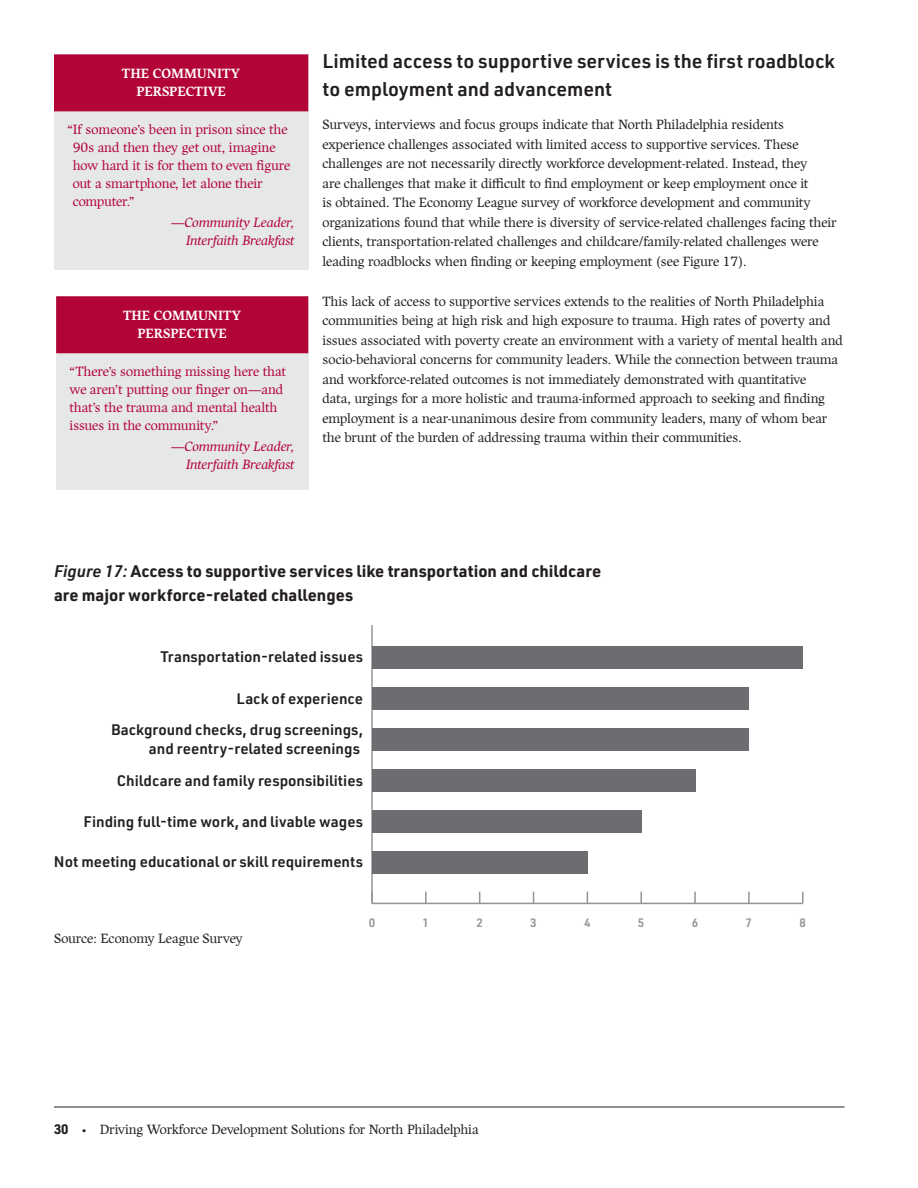
<style>
.page{position:relative;width:918px;height:1188px;background:#fff}
.page>*{position:absolute;margin:0;border:0;box-sizing:border-box;transform-origin:0 0}
.t1{font:600 19.5px/28.5px "URWDIN";color:#231f20}
.t2{font:700 16.5px/24px "URWDIN";color:#231f20}
.t3{font:600 15px/30.8px "URWDIN";color:#231f20;text-align:right}
.t4{font:300 13.5px/19.5px "Harfang";letter-spacing:-.01em;color:#231f20}
.t5{font:300 13.5px/18px "Harfang";letter-spacing:-.01em;color:#b30437}
.t6{font:italic 300 13.5px/18px "Harfang";letter-spacing:-.015em;color:#b30437;text-align:right}
.t7{font:700 13.5px/18px "Harfang";color:#fff;text-align:center}
.t8{font:600 12px "URWDIN";color:#939598}
.s1{font-weight:600;font-style:italic}
.s2{font-family:"URWDIN";font-weight:700}
</style>
<div class="page">
<hr style="left:54px;top:1107px;width:791px;height:1px;background:#231f20">
<hr style="left:372px;top:903px;width:431px;height:1px;background:#939598">
<svg style="left:425px;top:892px;width:2px;height:11px"></svg>
<svg style="left:640px;top:892px;width:2px;height:11px"></svg>
<svg style="left:694px;top:892px;width:2px;height:11px"></svg>
<svg style="left:748px;top:892px;width:2px;height:11px"></svg>
<svg style="left:802px;top:892px;width:2px;height:11px"></svg>
<hr style="left:371px;top:625px;width:2px;height:278px;background:#939598">
<div style="left:372px;top:646px;width:431px;height:22px;background:#6c6d70"></div>
<div style="left:372px;top:687px;width:377px;height:22px;background:#6c6d70"></div>
<div style="left:372px;top:728px;width:377px;height:22px;background:#6c6d70"></div>
<div style="left:372px;top:769px;width:323px;height:22px;background:#6c6d70"></div>
<div style="left:372px;top:810px;width:269px;height:22px;background:#6c6d70"></div>
<div style="left:372px;top:851px;width:215px;height:23px;background:#6c6d70"></div>
<div style="left:56px;top:296px;width:252px;height:193px;background:#e6e7e9"></div>
<div style="left:56px;top:296px;width:252px;height:57px;background:#b30437"></div>
<div style="left:54px;top:54px;width:254px;height:216px;background:#e6e7e9"></div>
<div style="left:54px;top:54px;width:254px;height:57px;background:#b30437"></div>
<p class="t7" style="left:122px;top:64px;width:120px">THE COMMUNITY<br>PERSPECTIVE</p>
<p class="t5" style="left:73px;top:120px;width:219px;text-indent:-5px">“If someone’s been in prison since the<br>90s and then they get out, imagine how hard it is for them to even figure out a smartphone, let alone their computer.”</p>
<p class="t6" style="left:171px;top:213px;width:125px">—Community Leader,<br>Interfaith Breakfast</p>
<p class="t7" style="left:123px;top:306px;width:120px">THE COMMUNITY<br>PERSPECTIVE</p>
<p class="t5" style="left:70px;top:362px;width:218px">“There’s something missing here that we aren’t putting our finger on—and that’s the trauma and mental health issues in the community.”</p>
<p class="t6" style="left:171px;top:437px;width:125px">—Community Leader,<br>Interfaith Breakfast</p>
<h1 class="t1" style="left:322px;top:46px;width:514px">Limited access to supportive services is the first roadblock to employment and advancement</h1>
<p class="t4" style="left:322px;top:115px;width:516px">Surveys, interviews and focus groups indicate that North Philadelphia residents experience challenges associated with limited access to supportive services. These challenges are not necessarily directly workforce development-related. Instead, they<br>are challenges that make it difficult to find employment or keep employment once it<br>is obtained. The Economy League survey of workforce development and community organizations found that while there is diversity of service-related challenges facing their clients, transportation-related challenges and childcare/family-related challenges were leading roadblocks when finding or keeping employment (see Figure 17).</p>
<p class="t4" style="left:322px;top:291px;width:522px">This lack of access to supportive services extends to the realities of North Philadelphia communities being at high risk and high exposure to trauma. High rates of poverty and issues associated with poverty create an environment with a variety of mental health and socio-behavioral concerns for community leaders. While the connection between trauma and workforce-related outcomes is not immediately demonstrated with quantitative<br>data, urgings for a more holistic and trauma-informed approach to seeking and finding employment is a near-unanimous desire from community leaders, many of whom bear the brunt of the burden of addressing trauma within their communities.</p>
<p class="t2" style="left:54px;top:558px;width:549px"><span class="s1">Figure 17:</span> Access to supportive services like transportation and childcare are major workforce-related challenges</p>
<p class="t3" style="left:161px;top:641px;width:204px">Transportation-related issues</p>
<p class="t3" style="left:111px;top:683px;width:253px">Lack of experience<br>Background checks, drug screenings,</p>
<p class="t3" style="left:117px;top:732px;width:248px;line-height:32.1px">and reentry-related screenings<br>Childcare and family responsibilities</p>
<p class="t3" style="left:84px;top:806px;width:281px">Finding full-time work, and livable wages</p>
<p class="t3" style="left:54px;top:846px;width:311px">Not meeting educational or skill requirements</p>
<p class="t4" style="left:54px;top:928px;width:190px">Source: Economy League Survey</p>
<p class="t8" style="left:369px;top:915px;width:8px">0</p>
<p class="t8" style="left:423px;top:915px;width:8px">1</p>
<p class="t8" style="left:476px;top:915px;width:8px">2</p>
<p class="t8" style="left:530px;top:915px;width:8px">3</p>
<p class="t8" style="left:584px;top:915px;width:8px">4</p>
<p class="t8" style="left:638px;top:915px;width:8px">5</p>
<p class="t8" style="left:692px;top:915px;width:8px">6</p>
<p class="t8" style="left:746px;top:915px;width:8px">7</p>
<p class="t8" style="left:799px;top:915px;width:8px">8</p>
<p class="t4" style="left:54px;top:1119px;width:426px"><span class="s2">30</span> • Driving Workforce Development Solutions for North Philadelphia</p>
</div>
